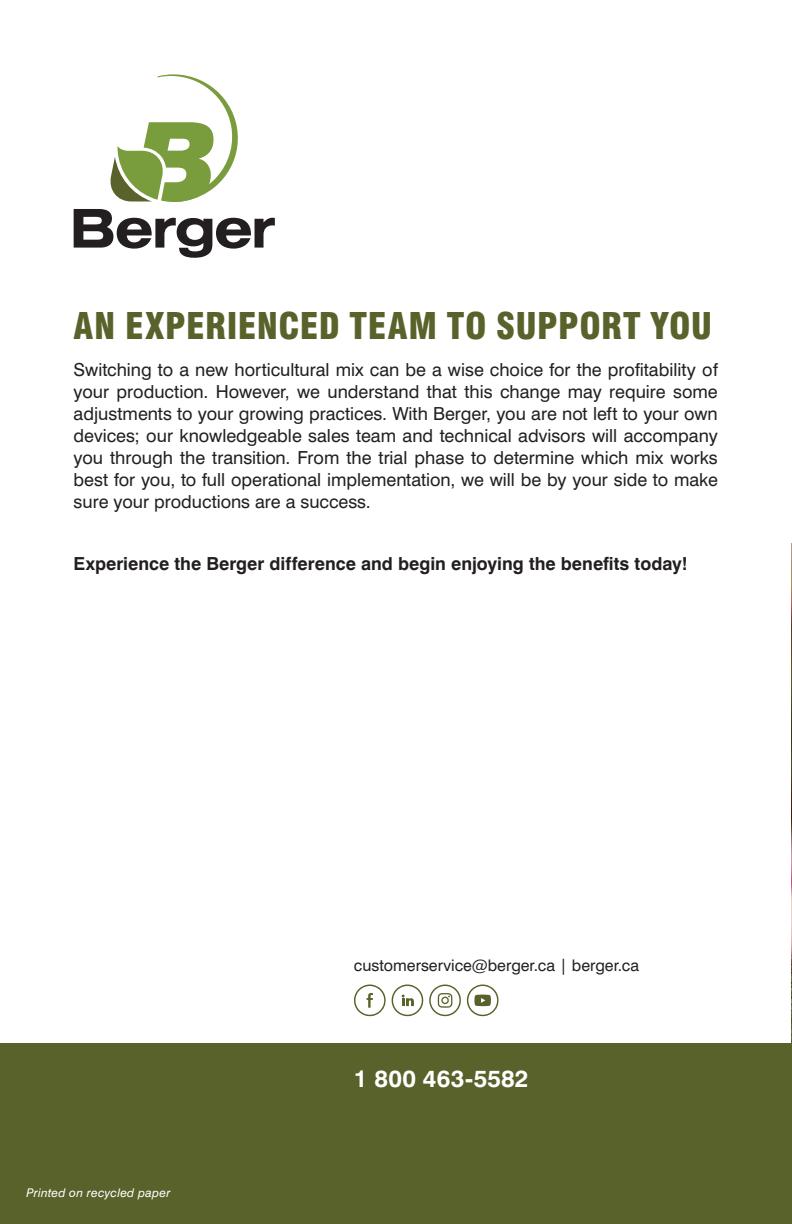
<style>
.page{position:relative;width:792px;height:1224px;background:#fff}
.page>*{position:absolute;margin:0;border:0;box-sizing:border-box;transform-origin:0 0}
.Titre_Mythe{font:900 condensed 36px "Swiss 721 BT";letter-spacing:.01em;color:#59622a}
.t1{font:700 24px "Swiss 721 BT";letter-spacing:.01em;color:#fff}
.t2{font:18px/22px "Swiss 721 BT";color:#231f20;text-align:justify}
.t3{font:700 18px "Swiss 721 BT";color:#231f20}
.t4{font:16px "Swiss 721 BT";color:#231f20}
.Body_Text_FR{font:italic 12px "Swiss 721 BT";letter-spacing:.025em;color:#fff}
</style>
<div class="page">
<img style="left:791px;top:543px;width:1px;height:500px">
<div style="left:0;top:1043px;width:792px;height:181px;background:#59622a"></div>
<svg style="left:467px;top:985px;width:32px;height:31px"></svg>
<svg style="left:354px;top:985px;width:32px;height:31px"></svg>
<svg style="left:392px;top:985px;width:69px;height:31px"></svg>
<svg style="left:74px;top:209px;width:201px;height:49px"></svg>
<svg style="left:110px;top:74px;width:128px;height:128px"></svg>
<p class="Titre_Mythe" style="left:74px;top:305px;width:640px">AN EXPERIENCED TEAM TO SUPPORT YOU</p>
<p class="t2" style="left:74px;top:358px;width:646px">Switching to a new horticultural mix can be a wise choice for the profitability of your production. However, we understand that this change may require some adjustments to your growing practices. With Berger, you are not left to your own devices; our knowledgeable sales team and technical advisors will accompany you through the transition. From the trial phase to determine which mix works best for you, to full operational implementation, we will be by your side to make sure your productions are a success.</p>
<p class="t3" style="left:74px;top:553px;width:616px">Experience the Berger difference and begin enjoying the benefits today!</p>
<p class="t4" style="left:354px;top:956px;width:287px">customerservice@berger.ca | berger.ca</p>
<p class="Body_Text_FR" style="left:26px;top:1186px;width:145px">Printed on recycled paper</p>
<p class="t1" style="left:354px;top:1064px;width:176px">1 800 463-5582</p>
</div>
